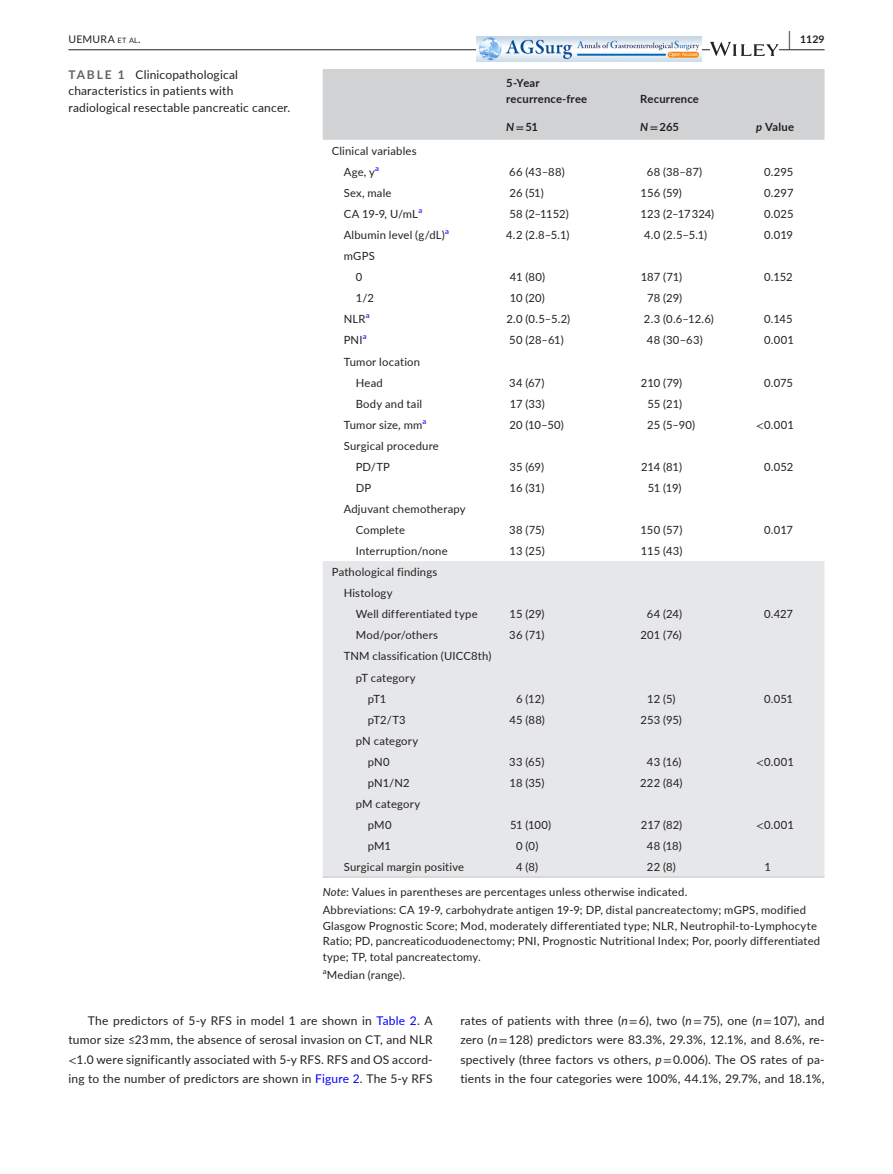
<style>
.page{position:relative;width:893px;height:1174px;background:#fff}
.page>*{position:absolute;margin:0;border:0;box-sizing:border-box;transform-origin:0 0}
.t1{font:12px/19.5px "Lato";letter-spacing:.015em;color:#231f20;text-align:justify}
.t2{font:11.25px/21px "Lato";letter-spacing:.015em;color:#231f20}
.t3{font:700 11.25px/15.8px "Lato";letter-spacing:.02em;color:#231f20}
.t4{font:10.5px "Lato";letter-spacing:.02em;color:#231f20}
.t5{font:700 10.5px "Lato";color:#231f20}
.t6{font:7.8px "Lato";color:#00f}
.t7{font:7.8px "Lato";color:#231f20}
.s1{font-size:7.35px}
.s2{font-size:19.5px}
.s3{font-weight:700;color:#636366}
.s4{font-style:italic}
.s5{font-family:"STIX"}
.s6{color:#00f}
</style>
<div class="page">
<hr style="left:68px;top:49px;width:756px;height:1px;background:#231f20">
<img style="left:476px;top:36px;width:225px;height:26px">
<svg style="left:710px;top:42px;width:69px;height:14px"></svg>
<div style="left:323px;top:69px;width:501px;height:71px;background:#d1d2d4"></div>
<div style="left:323px;top:561px;width:501px;height:315px;background:#e6e7e9"></div>
<hr style="left:323px;top:876px;width:174px;height:1px;background:#d1d2d4">
<hr style="left:497px;top:876px;width:134px;height:1px;background:#d1d2d4">
<hr style="left:631px;top:876px;width:116px;height:1px;background:#d1d2d4">
<hr style="left:747px;top:876px;width:77px;height:1px;background:#d1d2d4">
<p class="t4" style="left:68px;top:31px;width:74px">UEMURA <span class="s1">et al</span>.</p>
<p class="t5" style="left:789px;top:31px;width:37px"><span class="s2">|</span> 1129</p>
<p class="t1" style="left:68px;top:66px;width:223px;line-height:16.5px;text-align:left"><span class="s3">TABLE 1</span> Clinicopathological characteristics in patients with radiological resectable pancreatic cancer.</p>
<p class="t3" style="left:506px;top:75px;width:82px">5-Year recurrence-free</p>
<p class="t3" style="left:640px;top:91px;width:60px">Recurrence</p>
<p class="t3" style="left:506px;top:118px;width:33px"><span class="s4">N</span><span class="s5">=</span> 51</p>
<p class="t3" style="left:640px;top:118px;width:40px"><span class="s4">N</span><span class="s5">=</span> 265</p>
<p class="t3" style="left:756px;top:118px;width:39px"><span class="s4">p</span> Value</p>
<p class="t2" style="left:344px;top:140px;width:74px;text-indent:-12px">Clinical variables<br>Age, y</p>
<p class="t6" style="left:375px;top:162px;width:5px">a</p>
<p class="t2" style="left:509px;top:161px;width:57px">66 (43–88)</p>
<p class="t2" style="left:647px;top:161px;width:57px">68 (38–87)</p>
<p class="t2" style="left:764px;top:161px;width:31px">0.295</p>
<p class="t2" style="left:344px;top:182px;width:49px">Sex, male</p>
<p class="t2" style="left:510px;top:182px;width:36px">26 (51)</p>
<p class="t2" style="left:640px;top:182px;width:43px">156 (59)</p>
<p class="t2" style="left:764px;top:182px;width:31px">0.297</p>
<p class="t2" style="left:344px;top:203px;width:76px">CA 19-9, U/mL</p>
<p class="t6" style="left:418px;top:205px;width:5px">a</p>
<p class="t2" style="left:509px;top:203px;width:61px">58 (2–1152)</p>
<p class="t2" style="left:640px;top:203px;width:75px">123 (2–17 324)</p>
<p class="t2" style="left:764px;top:203px;width:31px">0.025</p>
<p class="t2" style="left:344px;top:224px;width:103px">Albumin level (g/dL)</p>
<p class="t6" style="left:445px;top:226px;width:5px">a</p>
<p class="t2" style="left:506px;top:224px;width:65px">4.2 (2.8–5.1)</p>
<p class="t2" style="left:644px;top:224px;width:65px">4.0 (2.5–5.1)</p>
<p class="t2" style="left:764px;top:224px;width:30px">0.019</p>
<p class="t2" style="left:344px;top:245px;width:33px;text-align:center">mGPS<br>0</p>
<p class="t2" style="left:510px;top:266px;width:37px">41 (80)</p>
<p class="t2" style="left:641px;top:266px;width:43px">187 (71)</p>
<p class="t2" style="left:764px;top:266px;width:30px">0.152</p>
<p class="t2" style="left:356px;top:287px;width:20px">1/2</p>
<p class="t2" style="left:510px;top:287px;width:37px">10 (20)</p>
<p class="t2" style="left:647px;top:287px;width:37px">78 (29)</p>
<p class="t2" style="left:344px;top:308px;width:23px">NLR</p>
<p class="t6" style="left:366px;top:310px;width:5px">a</p>
<p class="t2" style="left:506px;top:308px;width:65px">2.0 (0.5–5.2)</p>
<p class="t2" style="left:644px;top:308px;width:71px">2.3 (0.6–12.6)</p>
<p class="t2" style="left:764px;top:308px;width:30px">0.145</p>
<p class="t2" style="left:344px;top:329px;width:20px">PNI</p>
<p class="t6" style="left:363px;top:331px;width:5px">a</p>
<p class="t2" style="left:509px;top:329px;width:56px">50 (28–61)</p>
<p class="t2" style="left:647px;top:329px;width:57px">48 (30–63)</p>
<p class="t2" style="left:764px;top:329px;width:31px">0.001</p>
<p class="t2" style="left:356px;top:350px;width:66px;text-indent:-12px">Tumor location<br>Head</p>
<p class="t2" style="left:509px;top:371px;width:37px">34 (67)</p>
<p class="t2" style="left:641px;top:371px;width:43px">210 (79)</p>
<p class="t2" style="left:764px;top:371px;width:30px">0.075</p>
<p class="t2" style="left:356px;top:392px;width:68px">Body and tail</p>
<p class="t2" style="left:510px;top:392px;width:36px">17 (33)</p>
<p class="t2" style="left:647px;top:392px;width:36px">55 (21)</p>
<p class="t2" style="left:344px;top:414px;width:80px">Tumor size, mm</p>
<p class="t6" style="left:423px;top:415px;width:5px">a</p>
<p class="t2" style="left:509px;top:413px;width:56px">20 (10–50)</p>
<p class="t2" style="left:647px;top:413px;width:50px">25 (5–90)</p>
<p class="t2" style="left:756px;top:413px;width:39px"><span class="s5">&lt;</span>0.001</p>
<p class="t2" style="left:356px;top:435px;width:85px;text-indent:-12px">Surgical procedure<br>PD/TP</p>
<p class="t2" style="left:509px;top:456px;width:36px">35 (69)</p>
<p class="t2" style="left:641px;top:456px;width:43px">214 (81)</p>
<p class="t2" style="left:764px;top:456px;width:31px">0.052</p>
<p class="t2" style="left:356px;top:477px;width:17px">DP</p>
<p class="t2" style="left:510px;top:477px;width:36px">16 (31)</p>
<p class="t2" style="left:648px;top:477px;width:35px">51 (19)</p>
<p class="t2" style="left:356px;top:498px;width:112px;text-indent:-12px">Adjuvant chemotherapy<br>Complete</p>
<p class="t2" style="left:509px;top:519px;width:37px">38 (75)</p>
<p class="t2" style="left:640px;top:519px;width:44px">150 (57)</p>
<p class="t2" style="left:764px;top:519px;width:30px">0.017</p>
<p class="t2" style="left:356px;top:540px;width:93px">Interruption/none</p>
<p class="t2" style="left:510px;top:540px;width:37px">13 (25)</p>
<p class="t2" style="left:641px;top:540px;width:43px">115 (43)</p>
<p class="t2" style="left:344px;top:561px;width:95px;text-indent:-12px">Pathological findings<br>Histology</p>
<p class="t2" style="left:356px;top:603px;width:123px">Well differentiated type</p>
<p class="t2" style="left:509px;top:603px;width:37px">15 (29)</p>
<p class="t2" style="left:647px;top:603px;width:37px">64 (24)</p>
<p class="t2" style="left:764px;top:603px;width:30px">0.427</p>
<p class="t2" style="left:356px;top:624px;width:84px">Mod/por/others</p>
<p class="t2" style="left:509px;top:624px;width:37px">36 (71)</p>
<p class="t2" style="left:640px;top:624px;width:43px">201 (76)</p>
<p class="t2" style="left:344px;top:645px;width:149px">TNM classification (UICC8th)</p>
<p class="t2" style="left:356px;top:666px;width:61px">pT category</p>
<p class="t2" style="left:368px;top:687px;width:20px">pT1</p>
<p class="t2" style="left:516px;top:687px;width:30px">6 (12)</p>
<p class="t2" style="left:647px;top:687px;width:30px">12 (5)</p>
<p class="t2" style="left:764px;top:687px;width:30px">0.051</p>
<p class="t2" style="left:368px;top:708px;width:40px">pT2/T3</p>
<p class="t2" style="left:510px;top:708px;width:37px">45 (88)</p>
<p class="t2" style="left:640px;top:708px;width:43px">253 (95)</p>
<p class="t2" style="left:368px;top:729px;width:52px;text-indent:-12px">pN category pN0</p>
<p class="t2" style="left:509px;top:750px;width:37px">33 (65)</p>
<p class="t2" style="left:647px;top:750px;width:36px">43 (16)</p>
<p class="t2" style="left:756px;top:750px;width:39px"><span class="s5">&lt;</span>0.001</p>
<p class="t2" style="left:368px;top:772px;width:43px">pN1/N2</p>
<p class="t2" style="left:510px;top:772px;width:36px">18 (35)</p>
<p class="t2" style="left:640px;top:772px;width:44px">222 (84)</p>
<p class="t2" style="left:368px;top:793px;width:54px;text-indent:-12px">pM category pM0</p>
<p class="t2" style="left:510px;top:814px;width:43px">51 (100)</p>
<p class="t2" style="left:641px;top:814px;width:43px">217 (82)</p>
<p class="t2" style="left:756px;top:814px;width:39px"><span class="s5">&lt;</span>0.001</p>
<p class="t2" style="left:368px;top:835px;width:25px">pM1</p>
<p class="t2" style="left:516px;top:835px;width:24px">0 (0)</p>
<p class="t2" style="left:647px;top:835px;width:37px">48 (18)</p>
<p class="t2" style="left:344px;top:856px;width:122px">Surgical margin positive</p>
<p class="t2" style="left:516px;top:856px;width:24px">4 (8)</p>
<p class="t2" style="left:647px;top:856px;width:30px">22 (8)</p>
<p class="t2" style="left:764px;top:856px;width:8px">1</p>
<p class="t2" style="left:323px;top:882px;width:485px;line-height:18px"><span class="s4">Note</span>: Values in parentheses are percentages unless otherwise indicated.<br>Abbreviations: CA 19-9, carbohydrate antigen 19-9; DP, distal pancreatectomy; mGPS, modified</p>
<p class="t2" style="left:323px;top:917px;width:499px;line-height:15.8px">Glasgow Prognostic Score; Mod, moderately differentiated type; NLR, Neutrophil-to-Lymphocyte<br>Ratio; PD, pancreaticoduodenectomy; PNI, Prognostic Nutritional Index; Por, poorly differentiated type; TP, total pancreatectomy.</p>
<p class="t7" style="left:323px;top:965px;width:5px">a</p>
<p class="t2" style="left:327px;top:964px;width:80px">Median (range).</p>
<p class="t1" style="left:68px;top:1010px;width:366px;text-indent:19px">The predictors of 5-y RFS in model 1 are shown in <span class="s6">Table 2</span>. A tumor size ≤23 mm, the absence of serosal invasion on CT, and NLR <span class="s5">&lt;</span>1.0 were significantly associated with 5-y RFS. RFS and OS accord&shy;ing to the number of predictors are shown in <span class="s6">Figure 2</span>. The 5-y RFS</p>
<p class="t1" style="left:460px;top:1010px;width:366px">rates of patients with three (<span class="s4">n</span><span class="s5">=</span> 6), two (<span class="s4">n</span><span class="s5">=</span> 75), one (<span class="s4">n</span><span class="s5">=</span> 107), and zero (<span class="s4">n</span><span class="s5">=</span> 128) predictors were 83.3%, 29.3%, 12.1%, and 8.6%, re&shy;spectively (three factors vs others, <span class="s4">p</span><span class="s5">=</span> 0.006). The OS rates of pa&shy;tients in the four categories were 100%, 44.1%, 29.7%, and 18.1%,</p>
</div>
